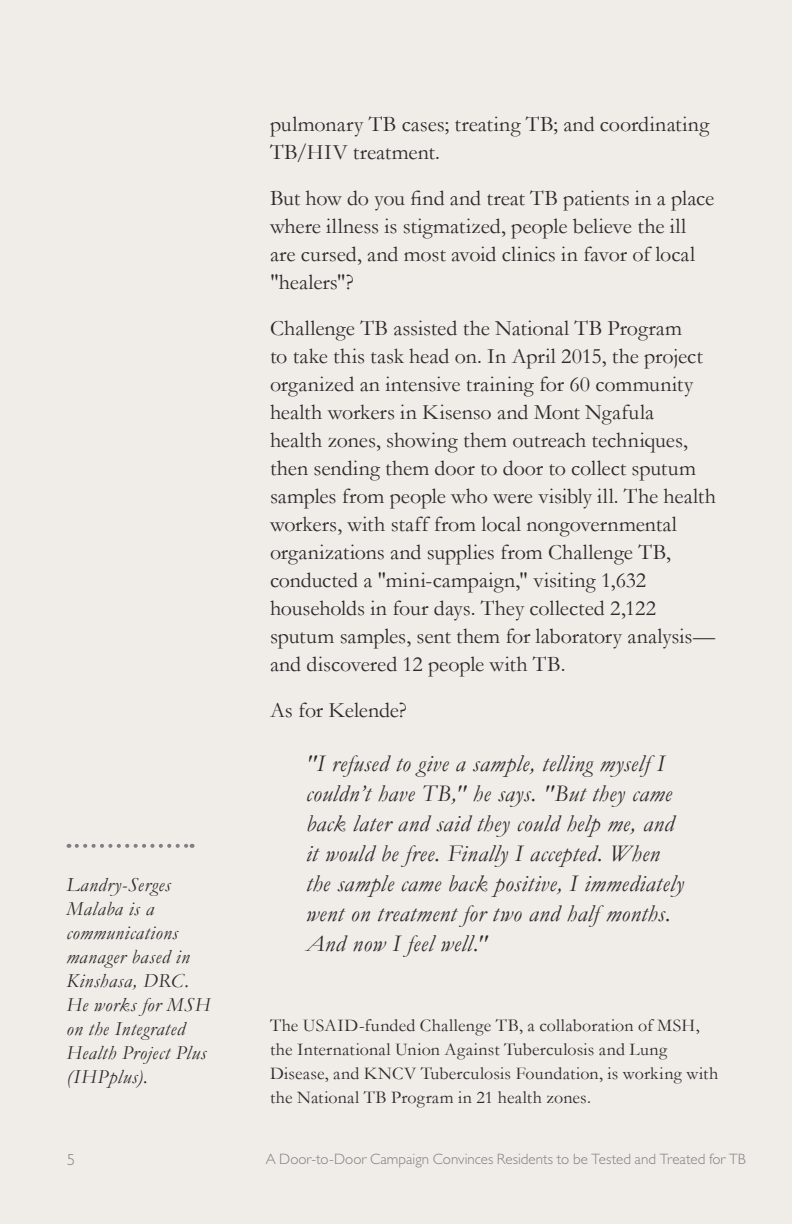
<style>
.page{position:relative;width:792px;height:1224px;background:#f0ece7}
.page>*{position:absolute;margin:0;border:0;box-sizing:border-box;transform-origin:0 0}
.t1{font:italic 24px/30px "Garamond";letter-spacing:.02em;color:#2a2b2c}
.t2{font:22px/28px "Garamond";color:#2a2b2c}
.t3{font:italic 20px/24px "Garamond";letter-spacing:.03em;color:#2a2b2c}
.t4{font:18px/24px "Garamond";letter-spacing:.01em;color:#2a2b2c}
.t5{font:300 16px "Gill Sans Std";color:#808083}
.t6{font:300 15px "Gill Sans Std";color:#808083}
</style>
<div class="page">
<svg style="left:77px;top:844px;width:116px;height:4px"></svg>
<p class="t3" style="left:66px;top:872px;width:145px">Landry-Serges<br>Malaba is a communications manager based in<br>Kinshasa, DRC.<br>He works for MSH on the Integrated<br>Health Project Plus (IHPplus).</p>
<p class="t2" style="left:270px;top:110px;width:441px">pulmonary TB cases; treating TB; and coordinating<br>TB/HIV treatment.</p>
<p class="t2" style="left:270px;top:184px;width:446px">But how do you find and treat TB patients in a place where illness is stigmatized, people believe the ill are cursed, and most avoid clinics in favor of local "healers"?</p>
<p class="t2" style="left:270px;top:314px;width:447px">Challenge TB assisted the National TB Program<br>to take this task head on. In April 2015, the project organized an intensive training for 60 community health workers in Kisenso and Mont Ngafula<br>health zones, showing them outreach techniques, then sending them door to door to collect sputum samples from people who were visibly ill. The health workers, with staff from local nongovernmental organizations and supplies from Challenge TB, conducted a "mini-campaign," visiting 1,632 households in four days. They collected 2,122 sputum samples, sent them for laboratory analysis— and discovered 12 people with TB.</p>
<p class="t2" style="left:270px;top:696px;width:138px">As for Kelende?</p>
<p class="t1" style="left:306px;top:748px;width:379px">"I refused to give a sample, telling myself I couldn’t have TB," he says. "But they came back later and said they could help me, and it would be free. Finally I accepted. When the sample came back positive, I immediately went on treatment for two and half months.<br>And now I feel well."</p>
<p class="t4" style="left:270px;top:1013px;width:450px">The USAID-funded Challenge TB, a collaboration of MSH, the International Union Against Tuberculosis and Lung Disease, and KNCV Tuberculosis Foundation, is working with the National TB Program in 21 health zones.</p>
<p class="t5" style="left:67px;top:1150px;width:9px">5</p>
<p class="t6" style="left:266px;top:1150px;width:482px">A Door-to-Door Campaign Convinces Residents to be Tested and Treated for TB</p>
</div>
